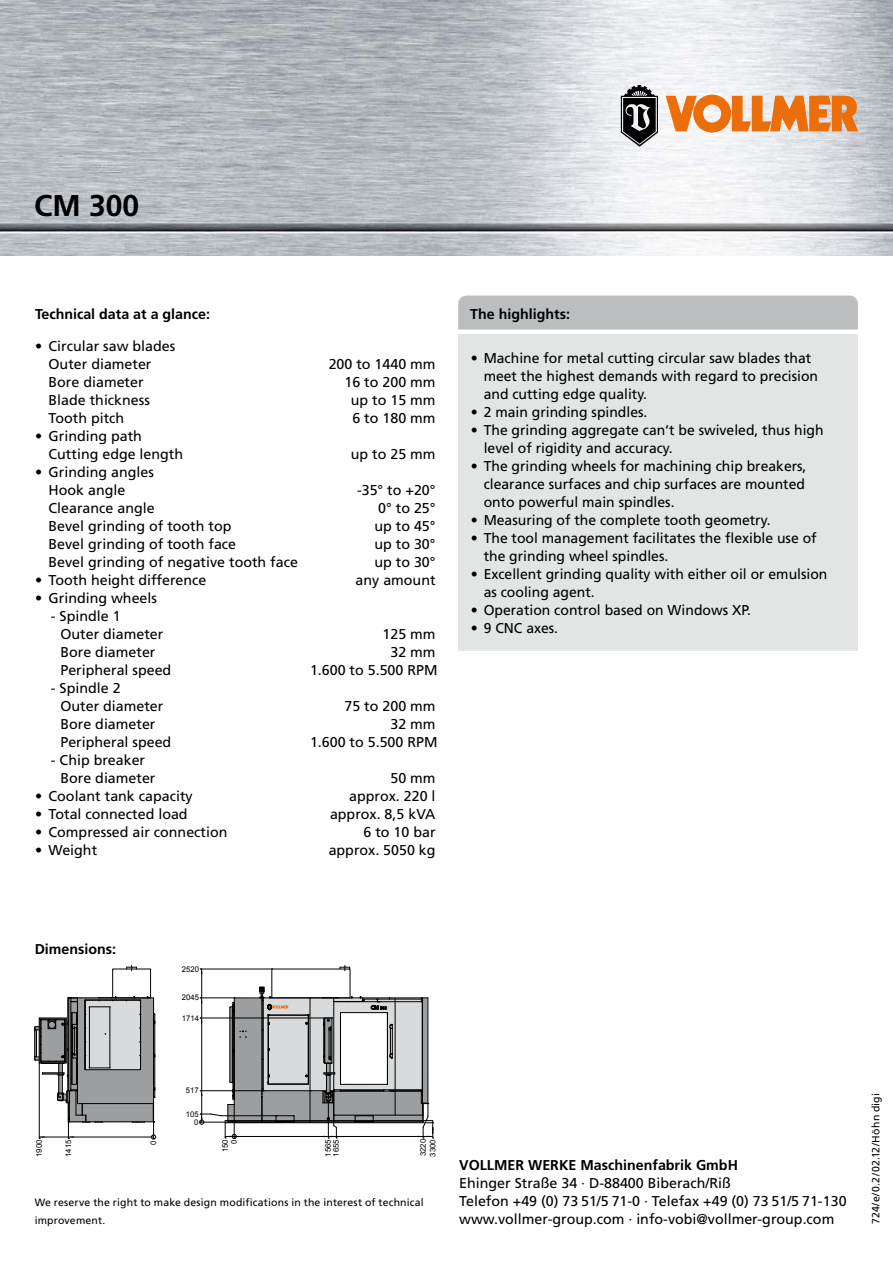
<style>
.page{position:relative;width:893px;height:1263px;background:#fff}
.page>*{position:absolute;margin:0;border:0;box-sizing:border-box;transform-origin:0 0}
.t1{font:700 30px "Frutiger";color:#000}
.t2{font:14.25px/18px "Frutiger LT";color:#000}
.t3{font:14.25px/18px "Frutiger";color:#000}
.t4{font:700 14.25px "Frutiger";color:#000}
.t5{font:700 14.25px "Frutiger LT";color:#000}
.t6{font:10.5px/18px "Frutiger";letter-spacing:.015em;color:#000}
.t7{font:7.8px/7.9px "Arial";color:#000}
</style>
<div class="page">
<img style="left:0;top:0;width:893px;height:255px">
<svg style="left:666px;top:95px;width:192px;height:38px;background:#e99957"></svg>
<svg style="left:621px;top:85px;width:37px;height:62px"></svg>
<svg style="left:340px;top:965px;width:10px;height:6px"></svg>
<div style="left:112px;top:969px;width:39px;height:29px;border:1px dashed #000"></div>
<svg style="left:127px;top:965px;width:10px;height:6px"></svg>
<hr style="left:201px;top:969px;width:1px;height:153px;background:#000">
<hr style="left:200px;top:969px;width:72px;height:1px;background:#000">
<svg style="left:34px;top:996px;width:122px;height:143px"></svg>
<svg style="left:199px;top:987px;width:235px;height:152px"></svg>
<div style="left:458px;top:296px;width:400px;height:34px;background:#bbbdbe"></div>
<div style="left:458px;top:334px;width:400px;height:317px;background:#e3e4e4"></div>
<h1 class="t1" style="left:34px;top:188px;width:107px">CM 300</h1>
<p class="t5" style="left:35px;top:306px;width:177px">Technical data at a glance:</p>
<p class="t2" style="left:49px;top:337px;width:128px;text-indent:-13px">• Circular saw blades<br>Outer diameter</p>
<p class="t2" style="left:329px;top:355px;width:108px">200 to 1440 mm</p>
<p class="t2" style="left:49px;top:373px;width:97px">Bore diameter</p>
<p class="t2" style="left:344px;top:373px;width:93px">16 to 200 mm</p>
<p class="t2" style="left:49px;top:391px;width:103px">Blade thickness</p>
<p class="t2" style="left:351px;top:391px;width:86px">up to 15 mm</p>
<p class="t2" style="left:49px;top:409px;width:77px">Tooth pitch</p>
<p class="t2" style="left:352px;top:409px;width:85px">6 to 180 mm</p>
<p class="t2" style="left:49px;top:427px;width:136px;text-indent:-13px">• Grinding path<br>Cutting edge length</p>
<p class="t2" style="left:351px;top:445px;width:86px">up to 25 mm</p>
<p class="t2" style="left:49px;top:463px;width:107px;text-indent:-13px">• Grinding angles<br>Hook angle</p>
<p class="t2" style="left:357px;top:481px;width:80px">-35° to +20°</p>
<p class="t2" style="left:49px;top:499px;width:108px">Clearance angle</p>
<p class="t2" style="left:378px;top:499px;width:59px">0° to 25°</p>
<p class="t2" style="left:49px;top:517px;width:184px">Bevel grinding of tooth top</p>
<p class="t2" style="left:374px;top:517px;width:63px">up to 45°</p>
<p class="t2" style="left:49px;top:535px;width:189px">Bevel grinding of tooth face</p>
<p class="t2" style="left:374px;top:535px;width:63px">up to 30°</p>
<p class="t2" style="left:49px;top:553px;width:251px">Bevel grinding of negative tooth face</p>
<p class="t2" style="left:374px;top:553px;width:63px">up to 30°</p>
<p class="t2" style="left:35px;top:571px;width:173px">• Tooth height difference</p>
<p class="t2" style="left:356px;top:571px;width:81px">any amount</p>
<p class="t2" style="left:35px;top:589px;width:123px">• Grinding wheels</p>
<p class="t2" style="left:60px;top:607px;width:104px;text-indent:-10px">- Spindle 1<br>Outer diameter</p>
<p class="t2" style="left:383px;top:625px;width:55px">125 mm</p>
<p class="t2" style="left:60px;top:643px;width:97px">Bore diameter</p>
<p class="t2" style="left:390px;top:643px;width:47px">32 mm</p>
<p class="t2" style="left:60px;top:661px;width:112px">Peripheral speed</p>
<p class="t2" style="left:310px;top:661px;width:129px">1.600 to 5.500 RPM</p>
<p class="t2" style="left:60px;top:679px;width:104px;text-indent:-10px">- Spindle 2<br>Outer diameter</p>
<p class="t2" style="left:344px;top:697px;width:93px">75 to 200 mm</p>
<p class="t2" style="left:60px;top:715px;width:97px">Bore diameter</p>
<p class="t2" style="left:390px;top:715px;width:47px">32 mm</p>
<p class="t2" style="left:60px;top:733px;width:112px">Peripheral speed</p>
<p class="t2" style="left:310px;top:733px;width:129px">1.600 to 5.500 RPM</p>
<p class="t2" style="left:60px;top:751px;width:97px;text-indent:-10px">- Chip breaker<br>Bore diameter</p>
<p class="t2" style="left:390px;top:769px;width:47px">50 mm</p>
<p class="t2" style="left:35px;top:787px;width:159px">• Coolant tank capacity</p>
<p class="t2" style="left:349px;top:787px;width:88px">approx. 220 l</p>
<p class="t2" style="left:35px;top:805px;width:154px">• Total connected load</p>
<p class="t2" style="left:330px;top:805px;width:107px">approx. 8,5 kVA</p>
<p class="t2" style="left:35px;top:823px;width:194px">• Compressed air connection</p>
<p class="t2" style="left:363px;top:823px;width:74px">6 to 10 bar</p>
<p class="t2" style="left:35px;top:841px;width:64px">• Weight</p>
<p class="t2" style="left:329px;top:841px;width:108px">approx. 5050 kg</p>
<p class="t4" style="left:470px;top:305px;width:101px">The highlights:</p>
<p class="t2" style="left:484px;top:349px;width:336px;text-indent:-13px">• Machine for metal cutting circular saw blades that meet the highest demands with regard to precision and cutting edge quality.</p>
<p class="t2" style="left:471px;top:403px;width:178px">• 2 main grinding spindles.</p>
<p class="t2" style="left:484px;top:421px;width:341px;text-indent:-13px">• The grinding aggregate can‘t be swiveled, thus high level of rigidity and accuracy.</p>
<p class="t2" style="left:484px;top:457px;width:324px;text-align:justify;text-indent:-13px">• The grinding wheels for machining chip breakers, clearance surfaces and chip surfaces are mounted onto powerful main spindles.</p>
<p class="t2" style="left:471px;top:511px;width:301px">• Measuring of the complete tooth geometry.</p>
<p class="t2" style="left:484px;top:529px;width:334px;text-indent:-13px">• The tool management facilitates the flexible use of the grinding wheel spindles.</p>
<p class="t2" style="left:484px;top:565px;width:345px;text-indent:-13px">• Excellent grinding quality with either oil or emulsion as cooling agent.</p>
<p class="t2" style="left:471px;top:601px;width:282px">• Operation control based on Windows XP.</p>
<p class="t2" style="left:471px;top:619px;width:89px">• 9 CNC axes.</p>
<p class="t4" style="left:35px;top:941px;width:83px">Dimensions:</p>
<p class="t7" style="left:182px;top:965px;width:19px">2520</p>
<p class="t7" style="left:182px;top:994px;width:19px">2045</p>
<p class="t7" style="left:182px;top:1014px;width:19px">1714</p>
<p class="t7" style="left:186px;top:1087px;width:14px">517</p>
<p class="t7" style="left:186px;top:1110px;width:14px">105</p>
<p class="t7" style="left:35px;top:1157px;width:19px;rotate:-90deg">1900</p>
<p class="t7" style="left:64px;top:1157px;width:19px;rotate:-90deg">1415</p>
<p class="t7" style="left:150px;top:1145px;width:6px;rotate:-90deg">0</p>
<p class="t7" style="left:194px;top:1118px;width:6px">0</p>
<p class="t7" style="left:221px;top:1152px;width:15px;rotate:-90deg">150</p>
<p class="t7" style="left:324px;top:1156px;width:19px;rotate:-90deg">1565<br>1655</p>
<p class="t7" style="left:418px;top:1156px;width:19px;line-height:9.6px;rotate:-90deg">3220<br>3300</p>
<p class="t7" style="left:230px;top:1144px;width:6px;rotate:-90deg">0</p>
<p class="t6" style="left:35px;top:1193px;width:390px">We reserve the right to make design modifications in the interest of technical improvement.</p>
<p class="t4" style="left:459px;top:1157px;width:280px">VOLLMER WERKE Maschinenfabrik GmbH</p>
<p class="t3" style="left:459px;top:1174px;width:389px">Ehinger Straße 34 · D-88400 Biberach/Riß<br>Telefon +49 (0) 73 51/5 71-0 · Telefax +49 (0) 73 51/5 71-130 www.vollmer-group.com · info-vobi@vollmer-group.com</p>
<p class="t6" style="left:867px;top:1224px;width:133px;rotate:-90deg">724/e/0.2/02.12/Höhn digi</p>
</div>
